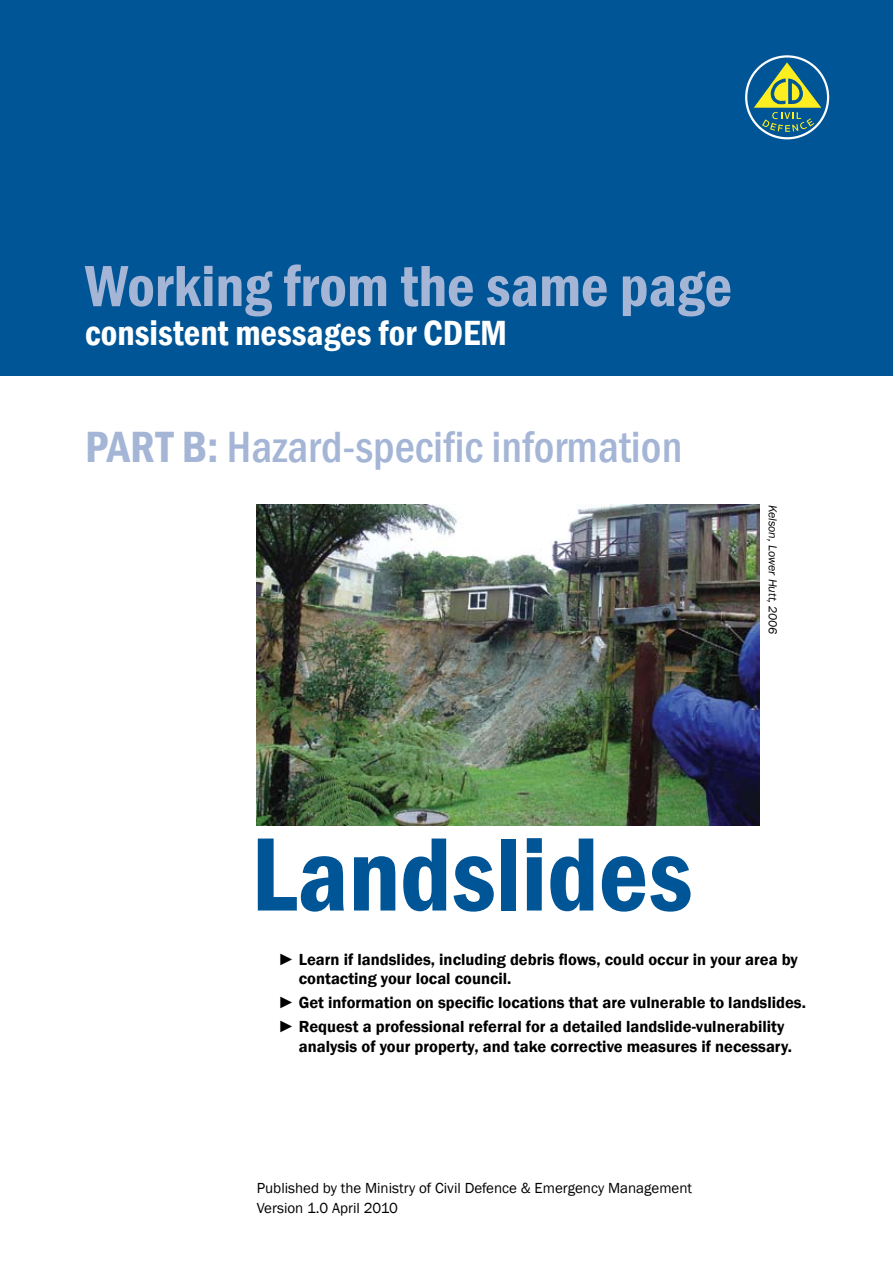
<style>
.page{position:relative;width:893px;height:1263px;background:#fff}
.page>*{position:absolute;margin:0;border:0;box-sizing:border-box;transform-origin:0 0}
.t1{font:600 condensed 108px "Franklin Gothic";color:#005596}
.t2{font:600 condensed 60px "Franklin Gothic";color:#a4b5d6}
.t3{font:500 condensed 45px "Franklin Gothic";color:#a4b5d6}
.t4{font:600 condensed 36px "Franklin Gothic";color:#fff}
.t5{font:600 16.5px/19.5px "Franklin Gothic";color:#000}
.t6{font:15px/19.5px "Franklin Gothic";color:#000}
.t7{font:italic 12px "Franklin Gothic";color:#000}
.s1{font-weight:600}
</style>
<div class="page">
<div style="left:0;top:0;width:893px;height:376px;background:#005596"></div>
<svg style="left:746px;top:57px;width:82px;height:81px"></svg>
<svg style="left:754px;top:62px;width:67px;height:70px"></svg>
<div style="left:745px;top:55px;width:84px;height:84px;border:2px solid #fff;border-radius:50%"></div>
<img style="left:257px;top:505px;width:502px;height:320px">
<h2 class="t2" style="left:85px;top:246px;width:649px">Working from the same page</h2>
<h3 class="t4" style="left:85px;top:309px;width:424px">consistent messages for CDEM</h3>
<h3 class="t3" style="left:85px;top:417px;width:599px"><span class="s1">PART B:</span> Hazard-specific information</h3>
<p class="t7" style="left:780px;top:505px;width:131px;rotate:90deg">Kelson, Lower Hutt, 2006</p>
<h1 class="t1" style="left:251px;top:802px;width:443px">Landslides</h1>
<p class="t5" style="left:299px;top:949px;width:501px;text-indent:-21px">► Learn if landslides, including debris flows, could occur in your area by contacting your local council.</p>
<p class="t5" style="left:278px;top:991px;width:529px;line-height:24px">► Get information on specific locations that are vulnerable to landslides. ► Request a professional referral for a detailed landslide-vulnerability</p>
<p class="t5" style="left:299px;top:1037px;width:495px">analysis of your property, and take corrective measures if necessary.</p>
<p class="t6" style="left:257px;top:1179px;width:437px">Published by the Ministry of Civil Defence &amp; Emergency Management<br>Version 1.0 April 2010</p>
</div>
